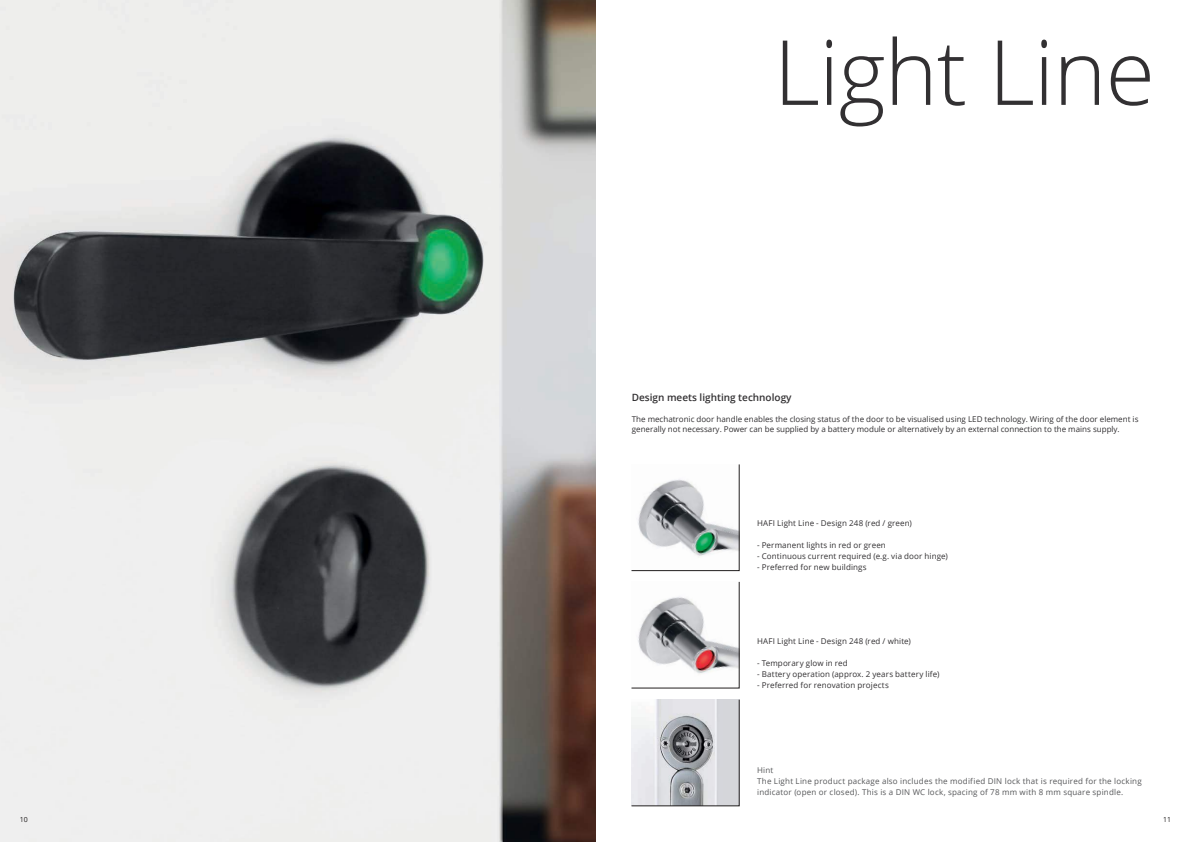
<style>
.page{position:relative;width:1191px;height:842px;background:#fff}
.page>*{position:absolute;margin:0;border:0;box-sizing:border-box;transform-origin:0 0}
.t1{font:300 90px "Open Sans";letter-spacing:-.01em;color:#323032}
.t2{font:600 10px "Open Sans";color:#323032}
.t3{font:8px/9.6px "Open Sans";letter-spacing:.01em;color:#323032}
.t4{font:8px/10.8px "Open Sans";letter-spacing:.025em;color:#57585a}
.t5{font:7px "Open Sans";color:#221f1f}
</style>
<div class="page">
<img style="left:0;top:0;width:595px;height:842px">
<svg style="left:631px;top:699px;width:108px;height:107px;background:#c6c7cb"></svg>
<svg style="left:631px;top:464px;width:108px;height:107px"></svg>
<svg style="left:631px;top:582px;width:108px;height:106px"></svg>
<p class="t5" style="left:20px;top:817px;width:10px">10</p>
<h1 class="t1" style="left:773px;top:36px;width:383px">Light Line</h1>
<p class="t2" style="left:632px;top:393px;width:161px">Design meets lighting technology</p>
<p class="t3" style="left:632px;top:415px;width:508px">The mechatronic door handle enables the closing status of the door to be visualised using LED technology. Wiring of the door element is generally not necessary. Power can be supplied by a battery module or alternatively by an external connection to the mains supply.</p>
<p class="t3" style="left:757px;top:518px;width:156px">HAFI Light Line - Design 248 (red / green)</p>
<p class="t3" style="left:757px;top:541px;width:130px">- Permanent lights in red or green</p>
<p class="t3" style="left:757px;top:552px;width:192px">- Continuous current required (e.g. via door hinge)</p>
<p class="t3" style="left:757px;top:563px;width:111px">- Preferred for new buildings</p>
<p class="t3" style="left:757px;top:636px;width:155px">HAFI Light Line - Design 248 (red / white)</p>
<p class="t3" style="left:757px;top:659px;width:92px">- Temporary glow in red</p>
<p class="t3" style="left:757px;top:670px;width:184px">- Battery operation (approx. 2 years battery life)</p>
<p class="t3" style="left:757px;top:681px;width:133px">- Preferred for renovation projects</p>
<p class="t4" style="left:757px;top:765px;width:386px">Hint<br>The Light Line product package also includes the modified DIN lock that is required for the locking indicator (open or closed). This is a DIN WC lock, spacing of 78 mm with 8 mm square spindle.</p>
<p class="t5" style="left:1163px;top:817px;width:10px">11</p>
</div>
